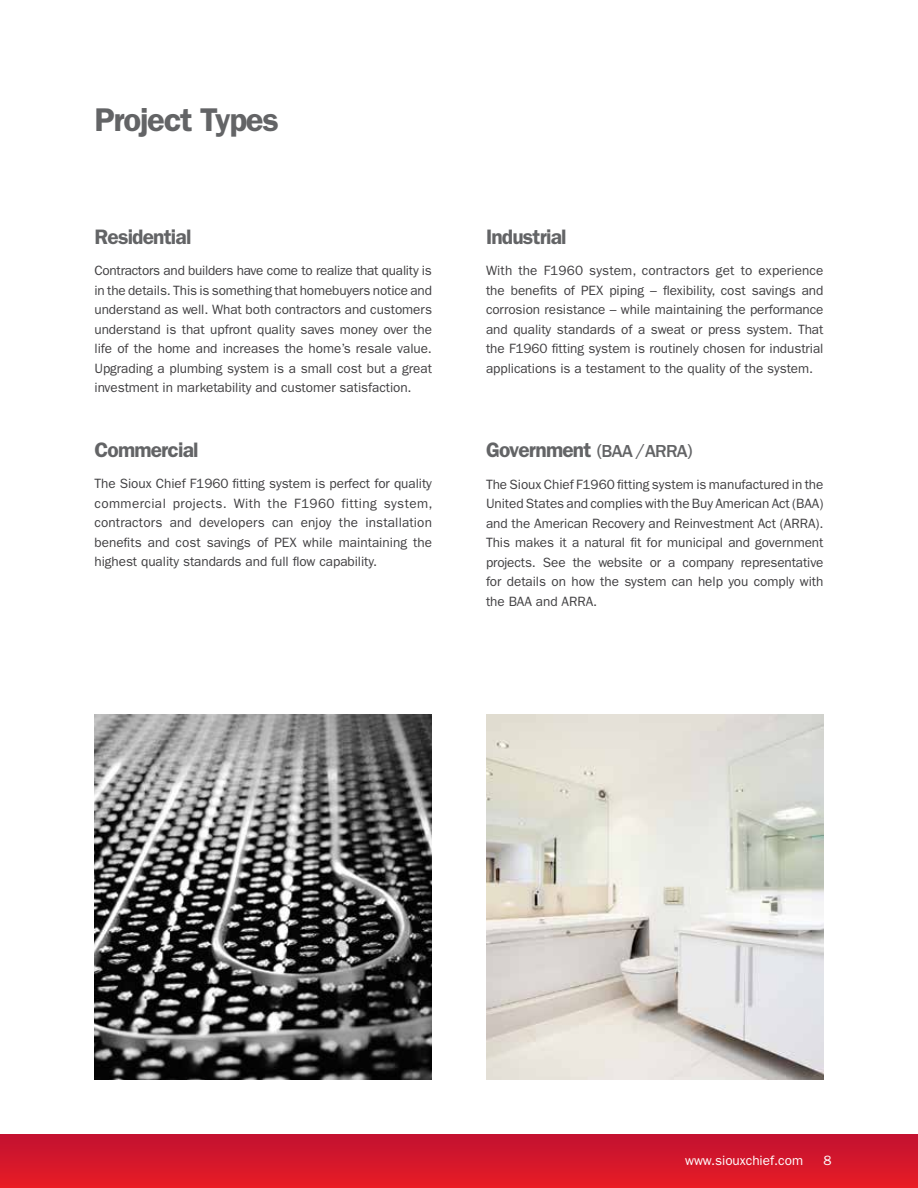
<style>
.page{position:relative;width:918px;height:1188px;background:#fff}
.page>*{position:absolute;margin:0;border:0;box-sizing:border-box;transform-origin:0 0}
.t1{font:600 33px "ITC Franklin Gothic Std";letter-spacing:-.04em;color:#636466}
.t2{font:600 21px "ITC Franklin Gothic Std";letter-spacing:-.04em;color:#636466}
.t3{font:13.5px/19.5px "ITC Franklin Gothic Std";letter-spacing:-.005em;color:#414042;text-align:justify}
.t4{font:13.5px "ITC Franklin Gothic Std";color:#fff}
.s1{font-weight:500;font-size:18px}
</style>
<div class="page">
<div style="left:0;top:1135px;width:918px;height:53px;background:linear-gradient(to bottom,#c21231,#e91c25)"></div>
<svg style="left:0;top:1135px;width:1px;height:53px"></svg>
<img style="left:95px;top:714px;width:337px;height:366px">
<img style="left:486px;top:714px;width:338px;height:366px">
<h1 class="t1" style="left:94px;top:100px;width:186px">Project Types</h1>
<h2 class="t2" style="left:94px;top:224px;width:99px">Residential</h2>
<p class="t3" style="left:94px;top:261px;width:339px">Contractors and builders have come to realize that quality is in the details. This is something that homebuyers notice and understand as well. What both contractors and customers understand is that upfront quality saves money over the life of the home and increases the home’s resale value.<br>Upgrading a plumbing system is a small cost but a great investment in marketability and customer satisfaction.</p>
<h2 class="t2" style="left:94px;top:437px;width:106px">Commercial</h2>
<p class="t3" style="left:94px;top:474px;width:340px">The Sioux Chief F1960 fitting system is perfect for quality commercial projects. With the F1960 fitting system, contractors and developers can enjoy the installation benefits and cost savings of PEX while maintaining the highest quality standards and full flow capability.</p>
<h2 class="t2" style="left:486px;top:224px;width:82px">Industrial</h2>
<p class="t3" style="left:486px;top:261px;width:339px">With the F1960 system, contractors get to experience the benefits of PEX piping – flexibility, cost savings and corrosion resistance – while maintaining the performance and quality standards of a sweat or press system. That the F1960 fitting system is routinely chosen for industrial applications is a testament to the quality of the system.</p>
<h2 class="t2" style="left:486px;top:438px;width:208px">Government <span class="s1">(BAA / ARRA)</span></h2>
<p class="t3" style="left:486px;top:474px;width:339px">The Sioux Chief F1960 fitting system is manufactured in the United States and complies with the Buy American Act (BAA) and the American Recovery and Reinvestment Act (ARRA).<br>This makes it a natural fit for municipal and government projects. See the website or a company representative for details on how the system can help you comply with the BAA and ARRA.</p>
<p class="t4" style="left:685px;top:1153px;width:119px">www.siouxchief.com</p>
<p class="t4" style="left:823px;top:1153px;width:10px">8</p>
</div>
